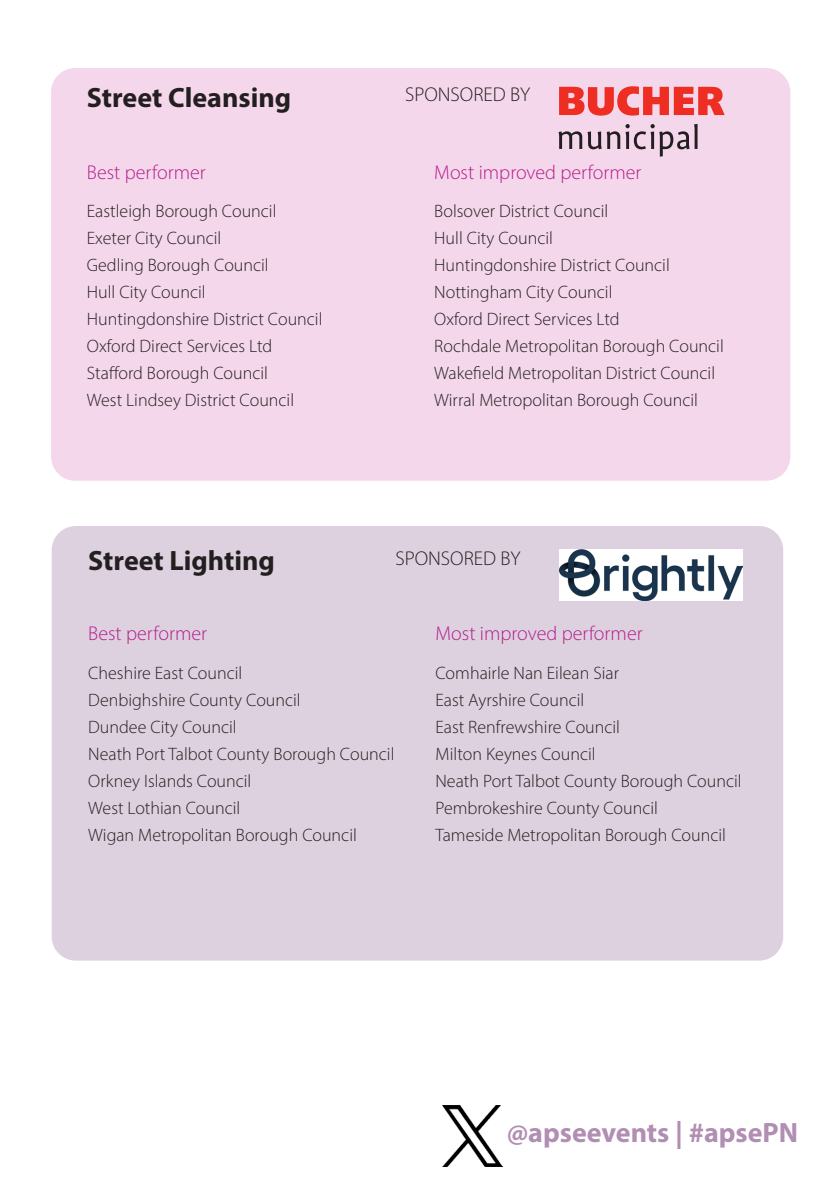
<style>
.page{position:relative;width:840px;height:1191px;background:#fff}
.page>*{position:absolute;margin:0;border:0;box-sizing:border-box;transform-origin:0 0}
.t1{font:700 28px "Myriad Pro";color:#231f20}
.t2{font:700 28px "Myriad Pro";color:#b18eb2}
.Performer_Headers{font:300 20px "Myriad Pro";color:#b41e8d}
.Body{font:300 20px "Myriad Pro";color:#231f20}
.Finalists{font:300 18px "Myriad Pro";color:#231f20}
</style>
<div class="page">
<img style="left:442px;top:1106px;width:60px;height:60px">
<div style="left:51px;top:68px;width:738px;height:413px;background:#f5d7eb;border-radius:24px"></div>
<svg style="left:559px;top:86px;width:165px;height:30px"></svg>
<svg style="left:558px;top:124px;width:139px;height:33px"></svg>
<div style="left:52px;top:526px;width:730px;height:434px;background:#ded1df;border-radius:24px"></div>
<img style="left:559px;top:549px;width:182px;height:51px">
<p class="t1" style="left:87px;top:80px;width:206px">Street Cleansing</p>
<p class="Body" style="left:405px;top:83px;width:127px">SPONSORED BY</p>
<p class="Performer_Headers" style="left:87px;top:160px;width:120px">Best performer</p>
<p class="Finalists" style="left:87px;top:200px;width:191px">Eastleigh Borough Council</p>
<p class="Finalists" style="left:87px;top:227px;width:136px">Exeter City Council</p>
<p class="Finalists" style="left:87px;top:254px;width:183px">Gedling Borough Council</p>
<p class="Finalists" style="left:87px;top:281px;width:120px">Hull City Council</p>
<p class="Finalists" style="left:87px;top:308px;width:237px">Huntingdonshire District Council</p>
<p class="Finalists" style="left:87px;top:335px;width:187px">Oxford Direct Services Ltd</p>
<p class="Finalists" style="left:87px;top:362px;width:182px">Stafford Borough Council</p>
<p class="Finalists" style="left:87px;top:389px;width:209px">West Lindsey District Council</p>
<p class="t1" style="left:88px;top:542px;width:188px">Street Lighting</p>
<p class="Performer_Headers" style="left:434px;top:160px;width:208px">Most improved performer</p>
<p class="Finalists" style="left:434px;top:200px;width:175px">Bolsover District Council</p>
<p class="Finalists" style="left:434px;top:227px;width:120px">Hull City Council</p>
<p class="Finalists" style="left:434px;top:254px;width:237px">Huntingdonshire District Council</p>
<p class="Finalists" style="left:434px;top:281px;width:180px">Nottingham City Council</p>
<p class="Finalists" style="left:434px;top:308px;width:187px">Oxford Direct Services Ltd</p>
<p class="Finalists" style="left:434px;top:335px;width:291px">Rochdale Metropolitan Borough Council</p>
<p class="Finalists" style="left:434px;top:362px;width:282px">Wakefield Metropolitan District Council</p>
<p class="Finalists" style="left:434px;top:389px;width:265px">Wirral Metropolitan Borough Council</p>
<p class="Body" style="left:395px;top:546px;width:127px">SPONSORED BY</p>
<p class="Performer_Headers" style="left:88px;top:621px;width:120px">Best performer</p>
<p class="Finalists" style="left:88px;top:661px;width:155px">Cheshire East Council</p>
<p class="Finalists" style="left:88px;top:688px;width:214px">Denbighshire County Council</p>
<p class="Finalists" style="left:88px;top:715px;width:150px">Dundee City Council</p>
<p class="Finalists" style="left:88px;top:742px;width:307px">Neath Port Talbot County Borough Council</p>
<p class="Finalists" style="left:88px;top:769px;width:164px">Orkney Islands Council</p>
<p class="Finalists" style="left:88px;top:796px;width:153px">West Lothian Council</p>
<p class="Finalists" style="left:88px;top:823px;width:270px">Wigan Metropolitan Borough Council</p>
<p class="Performer_Headers" style="left:435px;top:621px;width:208px">Most improved performer</p>
<p class="Finalists" style="left:435px;top:661px;width:185px">Comhairle Nan Eilean Siar</p>
<p class="Finalists" style="left:435px;top:688px;width:150px">East Ayrshire Council</p>
<p class="Finalists" style="left:435px;top:715px;width:186px">East Renfrewshire Council</p>
<p class="Finalists" style="left:435px;top:742px;width:161px">Milton Keynes Council</p>
<p class="Finalists" style="left:435px;top:769px;width:307px">Neath Port Talbot County Borough Council</p>
<p class="Finalists" style="left:435px;top:796px;width:224px">Pembrokeshire County Council</p>
<p class="Finalists" style="left:435px;top:823px;width:292px">Tameside Metropolitan Borough Council</p>
<h1 class="t2" style="left:506px;top:1114px;width:293px">@apseevents | #apsePN</h1>
</div>
